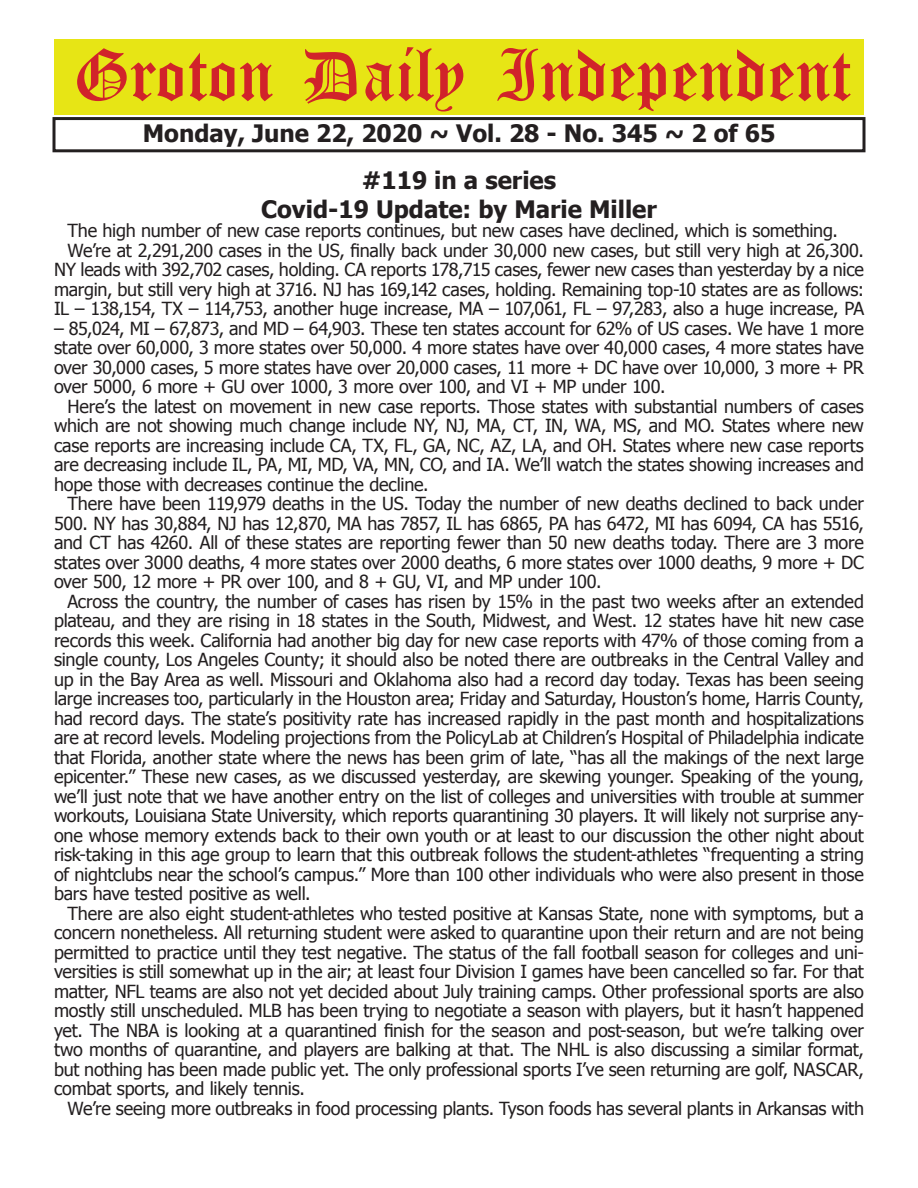
<style>
.page{position:relative;width:918px;height:1188px;background:#fff}
.page>*{position:absolute;margin:0;border:0;box-sizing:border-box;transform-origin:0 0}
.t1{font:54px "Old English Five";color:#d1232a}
.t2{font:700 24px/28.8px "Tahoma";color:#231f20;text-align:center}
.t3{font:18px/19.5px "Tahoma";letter-spacing:-.01em;color:#231f20;text-align:justify}
</style>
<div class="page">
<div style="left:52px;top:117px;width:814px;height:35px;border:3px solid #231f20"></div>
<div style="left:54px;top:40px;width:810px;height:75px;background:#e7e515"></div>
<h1 class="t1" style="left:73px;top:50px;width:779px">Groton Daily Independent</h1>
<h2 class="t2" style="left:143px;top:117px;width:634px">Monday, June 22, 2020 ~ Vol. 28 - No. 345 ~ 2 of 65</h2>
<h2 class="t2" style="left:261px;top:164px;width:397px">#119 in a series<br>Covid-19 Update: by Marie Miller</h2>
<p class="t3" style="left:68px;top:220px;width:772px">The high number of new case reports continues, but new cases have declined, which is something.</p>
<p class="t3" style="left:68px;top:240px;width:798px">We’re at 2,291,200 cases in the US, finally back under 30,000 new cases, but still very high at 26,300.</p>
<p class="t3" style="left:54px;top:259px;width:811px">NY leads with 392,702 cases, holding. CA reports 178,715 cases, fewer new cases than yesterday by a nice</p>
<p class="t3" style="left:54px;top:279px;width:812px">margin, but still very high at 3716. NJ has 169,142 cases, holding. Remaining top-10 states are as follows:</p>
<p class="t3" style="left:54px;top:298px;width:812px">IL – 138,154, TX – 114,753, another huge increase, MA – 107,061, FL – 97,283, also a huge increase, PA</p>
<p class="t3" style="left:54px;top:318px;width:812px">– 85,024, MI – 67,873, and MD – 64,903. These ten states account for 62% of US cases. We have 1 more state over 60,000, 3 more states over 50,000. 4 more states have over 40,000 cases, 4 more states have over 30,000 cases, 5 more states have over 20,000 cases, 11 more + DC have over 10,000, 3 more + PR over 5000, 6 more + GU over 1000, 3 more over 100, and VI + MP under 100.</p>
<p class="t3" style="left:54px;top:396px;width:812px;text-indent:14px">Here’s the latest on movement in new case reports. Those states with substantial numbers of cases which are not showing much change include NY, NJ, MA, CT, IN, WA, MS, and MO. States where new case reports are increasing include CA, TX, FL, GA, NC, AZ, LA, and OH. States where new case reports are decreasing include IL, PA, MI, MD, VA, MN, CO, and IA. We’ll watch the states showing increases and hope those with decreases continue the decline.</p>
<p class="t3" style="left:54px;top:493px;width:812px;text-indent:14px">There have been 119,979 deaths in the US. Today the number of new deaths declined to back under 500. NY has 30,884, NJ has 12,870, MA has 7857, IL has 6865, PA has 6472, MI has 6094, CA has 5516, and CT has 4260. All of these states are reporting fewer than 50 new deaths today. There are 3 more states over 3000 deaths, 4 more states over 2000 deaths, 6 more states over 1000 deaths, 9 more + DC over 500, 12 more + PR over 100, and 8 + GU, VI, and MP under 100.</p>
<p class="t3" style="left:54px;top:591px;width:812px;text-indent:14px">Across the country, the number of cases has risen by 15% in the past two weeks after an extended plateau, and they are rising in 18 states in the South, Midwest, and West. 12 states have hit new case records this week. California had another big day for new case reports with 47% of those coming from a single county, Los Angeles County; it should also be noted there are outbreaks in the Central Valley and up in the Bay Area as well. Missouri and Oklahoma also had a record day today. Texas has been seeing large increases too, particularly in the Houston area; Friday and Saturday, Houston’s home, Harris County, had record days. The state’s positivity rate has increased rapidly in the past month and hospitalizations are at record levels. Modeling projections from the PolicyLab at Children’s Hospital of Philadelphia indicate that Florida, another state where the news has been grim of late, “has all the makings of the next large epicenter.” These new cases, as we discussed yesterday, are skewing younger. Speaking of the young, we’ll just note that we have another entry on the list of colleges and universities with trouble at summer workouts, Louisiana State University, which reports quarantining 30 players. It will likely not surprise any&shy;one whose memory extends back to their own youth or at least to our discussion the other night about risk-taking in this age group to learn that this outbreak follows the student-athletes “frequenting a string of nightclubs near the school’s campus.” More than 100 other individuals who were also present in those bars have tested positive as well.</p>
<p class="t3" style="left:54px;top:902px;width:812px;text-indent:14px">There are also eight student-athletes who tested positive at Kansas State, none with symptoms, but a concern nonetheless. All returning student were asked to quarantine upon their return and are not being permitted to practice until they test negative. The status of the fall football season for colleges and uni&shy;versities is still somewhat up in the air; at least four Division I games have been cancelled so far. For that matter, NFL teams are also not yet decided about July training camps. Other professional sports are also mostly still unscheduled. MLB has been trying to negotiate a season with players, but it hasn’t happened yet. The NBA is looking at a quarantined finish for the season and post-season, but we’re talking over two months of quarantine, and players are balking at that. The NHL is also discussing a similar format, but nothing has been made public yet. The only professional sports I’ve seen returning are golf, NASCAR, combat sports, and likely tennis.</p>
<p class="t3" style="left:68px;top:1097px;width:798px">We’re seeing more outbreaks in food processing plants. Tyson foods has several plants in Arkansas with</p>
</div>
